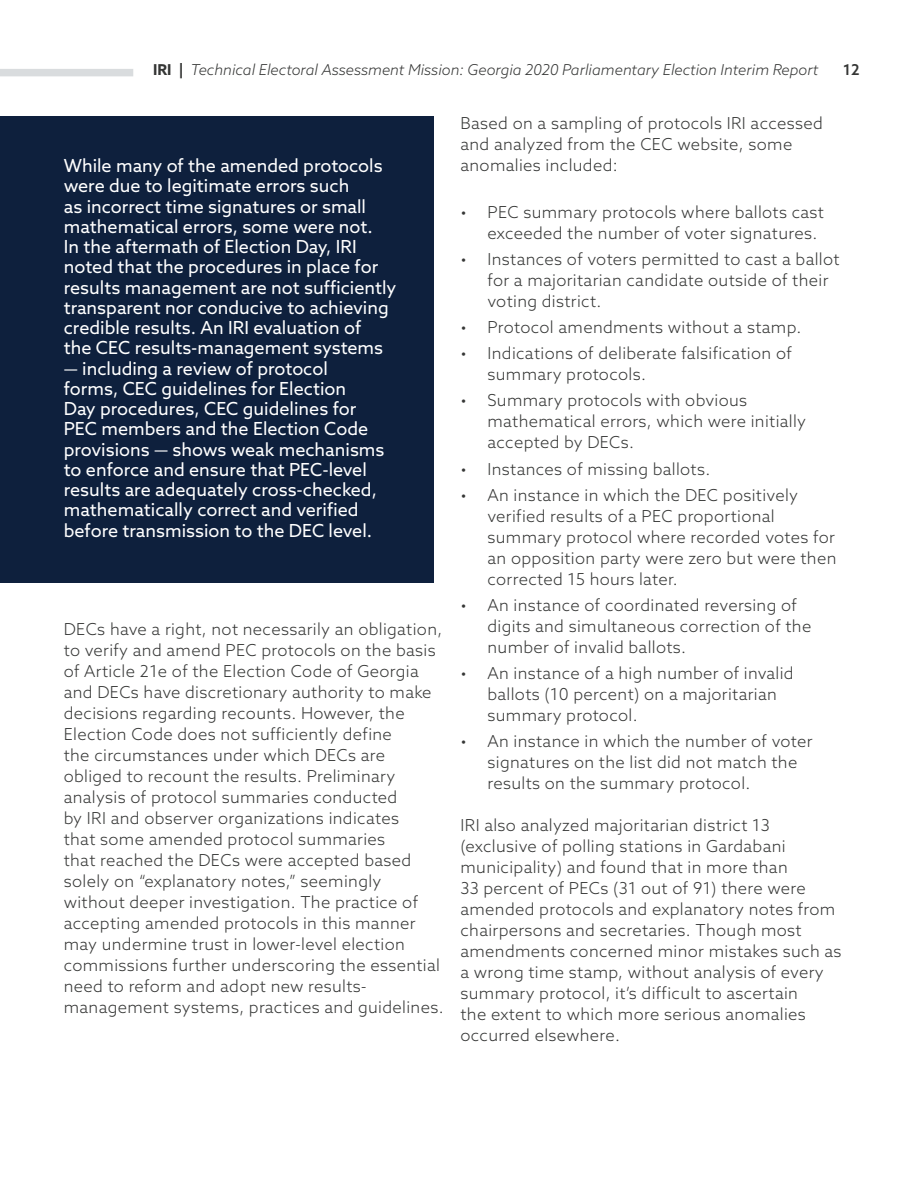
<style>
.page{position:relative;width:918px;height:1188px;background:#fff}
.page>*{position:absolute;margin:0;border:0;box-sizing:border-box;transform-origin:0 0}
.t1{font:18px/20.2px "Azo Sans";color:#fff}
.t2{font:300 16.5px/21px "Azo Sans";letter-spacing:.02em;color:#353635}
.t3{font:italic 300 15px "Azo Sans";color:#353635}
.t4{font:500 15px "Azo Sans";color:#353635}
.s1{font-weight:700;font-style:normal}
</style>
<div class="page">
<div style="left:0;top:69px;width:133px;height:7px;background:#d9dcde"></div>
<div style="left:0;top:116px;width:434px;height:467px;background:#0e203d"></div>
<p class="t3" style="left:153px;top:60px;width:667px"><span class="s1">IRI |</span> Technical Electoral Assessment Mission: Georgia 2020 Parliamentary Election Interim Report</p>
<p class="t4" style="left:843px;top:60px;width:18px">12</p>
<p class="t1" style="left:64px;top:155px;width:334px">While many of the amended protocols were due to legitimate errors such<br>as incorrect time signatures or small mathematical errors, some were not.<br>In the aftermath of Election Day, IRI noted that the procedures in place for results management are not sufficiently transparent nor conducive to achieving credible results. An IRI evaluation of<br>the CEC results-management systems</p>
<p class="t1" style="left:64px;top:358px;width:322px">— including a review of protocol forms, CEC guidelines for Election<br>Day procedures, CEC guidelines for PEC members and the Election Code provisions — shows weak mechanisms to enforce and ensure that PEC-level results are adequately cross-checked, mathematically correct and verified before transmission to the DEC level.</p>
<p class="t2" style="left:64px;top:618px;width:381px">DECs have a right, not necessarily an obligation, to verify and amend PEC protocols on the basis of Article 21e of the Election Code of Georgia and DECs have discretionary authority to make decisions regarding recounts. However, the Election Code does not sufficiently define<br>the circumstances under which DECs are obliged to recount the results. Preliminary analysis of protocol summaries conducted<br>by IRI and observer organizations indicates<br>that some amended protocol summaries<br>that reached the DECs were accepted based solely on “explanatory notes,” seemingly without deeper investigation. The practice of accepting amended protocols in this manner may undermine trust in lower-level election commissions further underscoring the essential need to reform and adopt new results&shy;management systems, practices and guidelines.</p>
<p class="t2" style="left:461px;top:112px;width:364px">Based on a sampling of protocols IRI accessed and analyzed from the CEC website, some anomalies included:</p>
<p class="t2" style="left:487px;top:201px;width:338px;text-indent:-27px">• PEC summary protocols where ballots cast exceeded the number of voter signatures.</p>
<p class="t2" style="left:487px;top:249px;width:354px;text-indent:-27px">• Instances of voters permitted to cast a ballot for a majoritarian candidate outside of their voting district.</p>
<p class="t2" style="left:461px;top:317px;width:342px">• Protocol amendments without a stamp.</p>
<p class="t2" style="left:487px;top:343px;width:306px;text-indent:-27px">• Indications of deliberate falsification of summary protocols.</p>
<p class="t2" style="left:487px;top:390px;width:320px;text-indent:-27px">• Summary protocols with obvious mathematical errors, which were initially accepted by DECs.</p>
<p class="t2" style="left:461px;top:458px;width:251px">• Instances of missing ballots.</p>
<p class="t2" style="left:487px;top:484px;width:350px;text-indent:-27px">• An instance in which the DEC positively verified results of a PEC proportional summary protocol where recorded votes for an opposition party were zero but were then corrected 15 hours later.</p>
<p class="t2" style="left:487px;top:594px;width:325px;text-indent:-27px">• An instance of coordinated reversing of digits and simultaneous correction of the number of invalid ballots.</p>
<p class="t2" style="left:487px;top:662px;width:308px;text-indent:-27px">• An instance of a high number of invalid ballots (10 percent) on a majoritarian summary protocol.</p>
<p class="t2" style="left:487px;top:730px;width:327px;text-indent:-27px">• An instance in which the number of voter signatures on the list did not match the results on the summary protocol.</p>
<p class="t2" style="left:461px;top:814px;width:383px">IRI also analyzed majoritarian district 13 (exclusive of polling stations in Gardabani municipality) and found that in more than<br>33 percent of PECs (31 out of 91) there were amended protocols and explanatory notes from chairpersons and secretaries. Though most amendments concerned minor mistakes such as a wrong time stamp, without analysis of every summary protocol, it’s difficult to ascertain<br>the extent to which more serious anomalies occurred elsewhere.</p>
</div>
